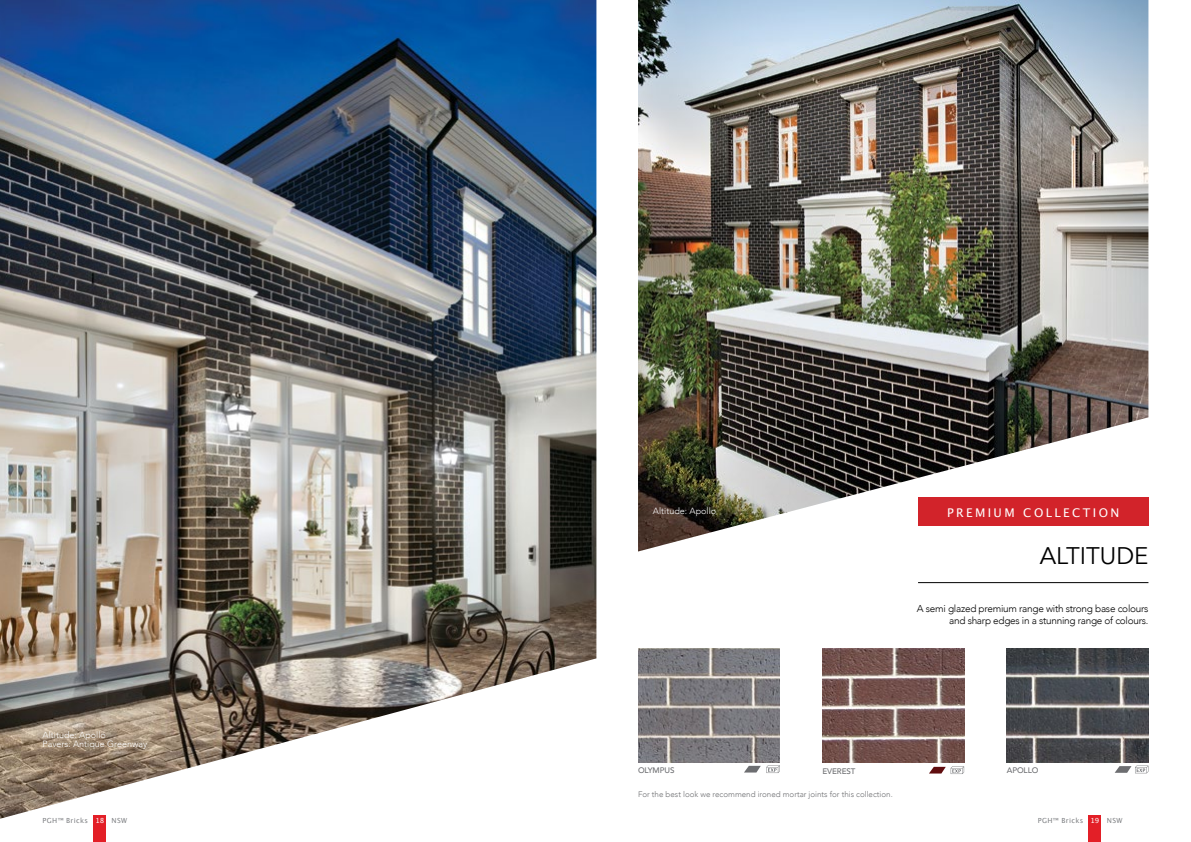
<style>
.page{position:relative;width:1191px;height:842px;background:#fff}
.page>*{position:absolute;margin:0;border:0;box-sizing:border-box;transform-origin:0 0}
.t1{font:24px "Avenir";color:#000}
.t2{font:12px "Lucida Grande";letter-spacing:.2em;color:#fff}
.t3{font:300 10px/12px "Avenir";letter-spacing:-.025em;color:#000;text-align:right}
.t4{font:300 9px/9.8px "Avenir";color:#fff}
.t5{font:300 8px "Avenir";color:#6d6e71}
.t6{font:500 8px "Avenir";letter-spacing:-.01em;color:#6d6e71}
.t7{font:7px "Lucida Grande";letter-spacing:.05em;color:#808285}
.t8{font:7px "Lucida Grande";color:#fff}
</style>
<div class="page">
<div style="left:1088px;top:815px;width:13px;height:27px;background:#e31f27"></div>
<div style="left:94px;top:815px;width:12px;height:27px;background:#e31f27"></div>
<img style="left:638px;top:0;width:510px;height:551px">
<img style="left:0;top:0;width:596px;height:819px">
<img style="left:1006px;top:649px;width:142px;height:113px">
<svg style="left:1114px;top:766px;width:34px;height:7px"></svg>
<img style="left:638px;top:649px;width:142px;height:113px">
<svg style="left:744px;top:765px;width:36px;height:8px"></svg>
<img style="left:822px;top:649px;width:142px;height:113px">
<svg style="left:929px;top:766px;width:35px;height:8px"></svg>
<hr style="left:918px;top:582px;width:230px;height:1px;background:#000">
<div style="left:917px;top:497px;width:231px;height:28px;background:#d2232a"></div>
<p class="t4" style="left:43px;top:730px;width:106px">Altitude: Apollo<br>Pavers: Antique Greenway</p>
<p class="t4" style="left:653px;top:506px;width:65px">Altitude: Apollo</p>
<p class="t2" style="left:947px;top:505px;width:174px">PREMIUM COLLECTION</p>
<h1 class="t1" style="left:1039px;top:541px;width:110px">ALTITUDE</h1>
<p class="t3" style="left:917px;top:602px;width:233px">A semi glazed premium range with strong base colours and sharp edges in a stunning range of colours.</p>
<p class="t6" style="left:638px;top:763px;width:38px">OLYMPUS</p>
<p class="t6" style="left:822px;top:764px;width:35px">EVEREST</p>
<p class="t6" style="left:1006px;top:763px;width:33px">APOLLO</p>
<p class="t5" style="left:638px;top:789px;width:256px">For the best look we recommend ironed mortar joints for this collection.</p>
<p class="t7" style="left:43px;top:816px;width:47px">PGH™ Bricks</p>
<p class="t7" style="left:112px;top:816px;width:17px">NSW</p>
<p class="t8" style="left:95px;top:816px;width:10px">18</p>
<p class="t7" style="left:1037px;top:816px;width:47px">PGH™ Bricks</p>
<p class="t7" style="left:1106px;top:816px;width:17px">NSW</p>
<p class="t8" style="left:1090px;top:816px;width:10px">19</p>
</div>
